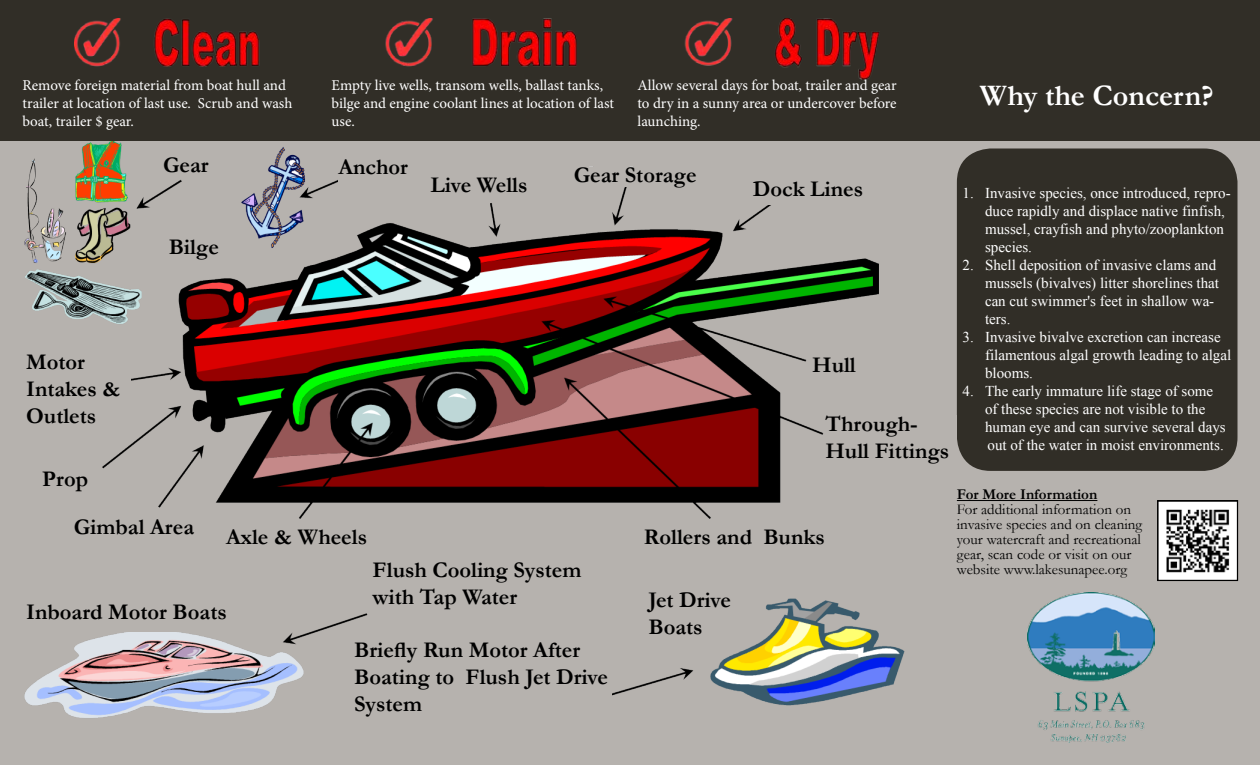
<style>
.page{position:relative;width:1260px;height:765px;background:#fff}
.page>*{position:absolute;margin:0;border:0;box-sizing:border-box;transform-origin:0 0}
.t1{font:700 30px "Garamond";color:#fff}
.t2{font:700 22.5px/27px "Garamond";color:#000}
.t3{font:15px/18px "Times New Roman";color:#fff}
.t4{font:15px/18px "Minion Pro";color:#fff}
.t5{font:15px/15px "Garamond";color:#000}
.t6{font:700 15px "Garamond";color:#000}
</style>
<div class="page">
<div style="left:0;top:140px;width:1260px;height:625px;background:#b6b2ae"></div>
<img style="left:23px;top:140px;width:907px;height:578px">
<div style="left:0;top:0;width:1260px;height:140px;background:#312e27"></div>
<div style="left:957px;top:148px;width:281px;height:323px;background:#312e27;border-radius:34px"></div>
<img style="left:1159px;top:502px;width:77px;height:77px">
<div style="left:1157px;top:500px;width:81px;height:81px;border:1px solid #000"></div>
<img style="left:1028px;top:592px;width:127px;height:151px">
<div style="left:163px;top:157px;width:63px;height:20px;background:#b6b2ae"></div>
<div style="left:169px;top:239px;width:63px;height:24px;background:#b6b2ae"></div>
<div style="left:42px;top:471px;width:63px;height:24px;background:#b6b2ae"></div>
<div style="left:812px;top:357px;width:63px;height:20px;background:#b6b2ae"></div>
<div style="left:753px;top:181px;width:122px;height:24px;background:#b6b2ae"></div>
<div style="left:574px;top:167px;width:140px;height:20px;background:#b6b2ae"></div>
<div style="left:431px;top:177px;width:104px;height:20px;background:#b6b2ae"></div>
<div style="left:338px;top:159px;width:87px;height:24px;background:#b6b2ae"></div>
<div style="left:74px;top:520px;width:131px;height:23px;background:#b6b2ae"></div>
<div style="left:226px;top:529px;width:198px;height:28px;background:#b6b2ae"></div>
<div style="left:26px;top:355px;width:104px;height:79px;background:#b6b2ae"></div>
<div style="left:825px;top:416px;width:132px;height:55px;background:#b6b2ae"></div>
<div style="left:644px;top:529px;width:198px;height:28px;background:#b6b2ae"></div>
<div style="left:373px;top:562px;width:208px;height:61px;background:#b6b2ae"></div>
<div style="left:354px;top:643px;width:258px;height:77px;background:#b6b2ae"></div>
<img style="left:75px;top:18px;width:185px;height:49px">
<img style="left:385px;top:18px;width:192px;height:49px">
<img style="left:684px;top:18px;width:196px;height:61px">
<div style="left:648px;top:592px;width:105px;height:53px;background:#b6b2ae"></div>
<div style="left:26px;top:604px;width:222px;height:28px;background:#b6b2ae"></div>
<hr style="left:957px;top:500px;width:140px;height:1px;background:#000">
<p class="t4" style="left:22px;top:76px;width:271px">Remove foreign material from boat hull and trailer at location of last use. Scrub and wash boat, trailer $ gear.</p>
<p class="t4" style="left:332px;top:76px;width:284px">Empty live wells, transom wells, ballast tanks, bilge and engine coolant lines at location of last use.</p>
<p class="t4" style="left:637px;top:76px;width:261px;text-align:justify">Allow several days for boat, trailer and gear to dry in a sunny area or undercover before launching.</p>
<h1 class="t1" style="left:980px;top:75px;width:235px">Why the Concern?</h1>
<h2 class="t2" style="left:163px;top:151px;width:47px">Gear</h2>
<h2 class="t2" style="left:169px;top:234px;width:52px">Bilge</h2>
<h2 class="t2" style="left:338px;top:153px;width:71px">Anchor</h2>
<h2 class="t2" style="left:431px;top:171px;width:98px">Live Wells</h2>
<h2 class="t2" style="left:26px;top:349px;width:96px">Motor<br>Intakes &amp;<br>Outlets</h2>
<h2 class="t2" style="left:42px;top:465px;width:47px">Prop</h2>
<h2 class="t2" style="left:74px;top:514px;width:122px">Gimbal Area</h2>
<h2 class="t2" style="left:226px;top:524px;width:143px">Axle &amp; Wheels</h2>
<h2 class="t2" style="left:574px;top:161px;width:124px">Gear Storage</h2>
<h2 class="t2" style="left:753px;top:175px;width:112px">Dock Lines</h2>
<h2 class="t2" style="left:812px;top:351px;width:45px">Hull</h2>
<h2 class="t2" style="left:825px;top:410px;width:125px">Through-<br>Hull Fittings</h2>
<h2 class="t2" style="left:644px;top:524px;width:182px">Rollers and Bunks</h2>
<h2 class="t2" style="left:26px;top:598px;width:202px">Inboard Motor Boats</h2>
<h2 class="t2" style="left:373px;top:556px;width:210px">Flush Cooling System with Tap Water</h2>
<h2 class="t2" style="left:354px;top:637px;width:255px">Briefly Run Motor After<br>Boating to Flush Jet Drive<br>System</h2>
<h2 class="t2" style="left:648px;top:587px;width:84px">Jet Drive<br>Boats</h2>
<p class="t3" style="left:985px;top:184px;width:247px;text-indent:-22px">1. Invasive species, once introduced, repro&shy;duce rapidly and displace native finfish, mussel, crayfish and phyto/zooplankton species.</p>
<p class="t3" style="left:985px;top:256px;width:236px;text-indent:-22px">2. Shell deposition of invasive clams and mussels (bivalves) litter shorelines that can cut swimmer's feet in shallow wa&shy;ters.</p>
<p class="t3" style="left:985px;top:328px;width:248px;text-indent:-22px">3. Invasive bivalve excretion can increase filamentous algal growth leading to algal blooms.</p>
<p class="t3" style="left:985px;top:382px;width:242px;text-indent:-22px">4. The early immature life stage of some of these species are not visible to the human eye and can survive several days out of the water in moist environments.</p>
<p class="t6" style="left:957px;top:484px;width:142px">For More Information</p>
<p class="t5" style="left:957px;top:502px;width:187px">For additional information on invasive species and on cleaning your watercraft and recreational gear, scan code or visit on our website www.lakesunapee.org</p>
</div>
